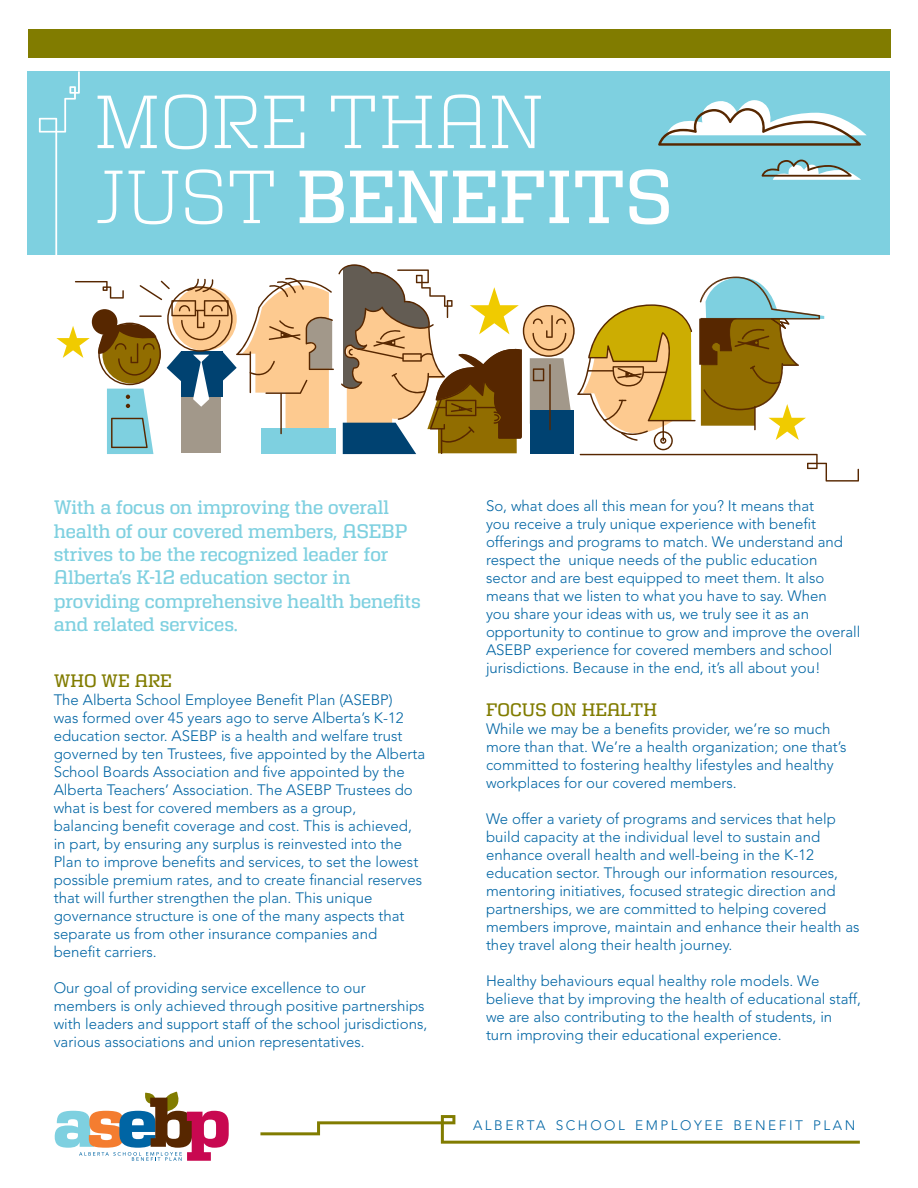
<style>
.page{position:relative;width:918px;height:1188px;background:#fff}
.page>*{position:absolute;margin:0;border:0;box-sizing:border-box;transform-origin:0 0}
.t1{font:300 75px/75px "Girard Slab";letter-spacing:-.005em;color:#fff}
.t2{font:500 19.5px/23.4px "Girard Slab";color:#7ed0e0}
.t3{font:500 18px "Girard Slab";color:#817c00}
.t4{font:300 15px/18px "Avenir LT Std";color:#0065a4}
.t5{font:300 13.65px "Avenir LT Std";letter-spacing:.185em;color:#0065a4}
.s1{font-weight:500}
</style>
<div class="page">
<div style="left:28px;top:71px;width:862px;height:184px;background:#7ed0e0"></div>
<svg style="left:260px;top:1115px;width:600px;height:29px"></svg>
<svg style="left:55px;top:1092px;width:174px;height:69px"></svg>
<div style="left:28px;top:29px;width:863px;height:29px;background:#817c00"></div>
<svg style="left:39px;top:71px;width:828px;height:411px"></svg>
<h1 class="t1" style="left:94px;top:87px;width:580px">MORE THAN<br>JUST <span class="s1">BENEFITS</span></h1>
<h2 class="t2" style="left:54px;top:496px;width:369px">With a focus on improving the overall health of our covered members, ASEBP strives to be the recognized leader for Alberta’s K-12 education sector in providing comprehensive health benefits and related services.</h2>
<p class="t3" style="left:54px;top:671px;width:120px">WHO WE ARE</p>
<p class="t4" style="left:54px;top:691px;width:373px">The Alberta School Employee Benefit Plan (ASEBP)<br>was formed over 45 years ago to serve Alberta’s K-12 education sector. ASEBP is a health and welfare trust governed by ten Trustees, five appointed by the Alberta School Boards Association and five appointed by the Alberta Teachers’ Association. The ASEBP Trustees do what is best for covered members as a group,<br>balancing benefit coverage and cost. This is achieved, in part, by ensuring any surplus is reinvested into the Plan to improve benefits and services, to set the lowest possible premium rates, and to create financial reserves that will further strengthen the plan. This unique governance structure is one of the many aspects that separate us from other insurance companies and benefit carriers.</p>
<p class="t4" style="left:54px;top:979px;width:375px">Our goal of providing service excellence to our members is only achieved through positive partnerships with leaders and support staff of the school jurisdictions, various associations and union representatives.</p>
<p class="t4" style="left:486px;top:497px;width:376px">So, what does all this mean for you? It means that<br>you receive a truly unique experience with benefit offerings and programs to match. We understand and respect the unique needs of the public education sector and are best equipped to meet them. It also means that we listen to what you have to say. When<br>you share your ideas with us, we truly see it as an opportunity to continue to grow and improve the overall ASEBP experience for covered members and school jurisdictions. Because in the end, it’s all about you!</p>
<p class="t3" style="left:486px;top:699px;width:173px">FOCUS ON HEALTH</p>
<p class="t4" style="left:486px;top:720px;width:362px">While we may be a benefits provider, we’re so much more than that. We’re a health organization; one that’s committed to fostering healthy lifestyles and healthy workplaces for our covered members.</p>
<p class="t4" style="left:486px;top:810px;width:375px">We offer a variety of programs and services that help build capacity at the individual level to sustain and enhance overall health and well-being in the K-12 education sector. Through our information resources, mentoring initiatives, focused strategic direction and partnerships, we are committed to helping covered members improve, maintain and enhance their health as they travel along their health journey.</p>
<p class="t4" style="left:486px;top:972px;width:377px">Healthy behaviours equal healthy role models. We believe that by improving the health of educational staff, we are also contributing to the health of students, in turn improving their educational experience.</p>
<p class="t5" style="left:473px;top:1117px;width:384px">ALBERTA SCHOOL EMPLOYEE BENEFIT PLAN</p>
</div>
